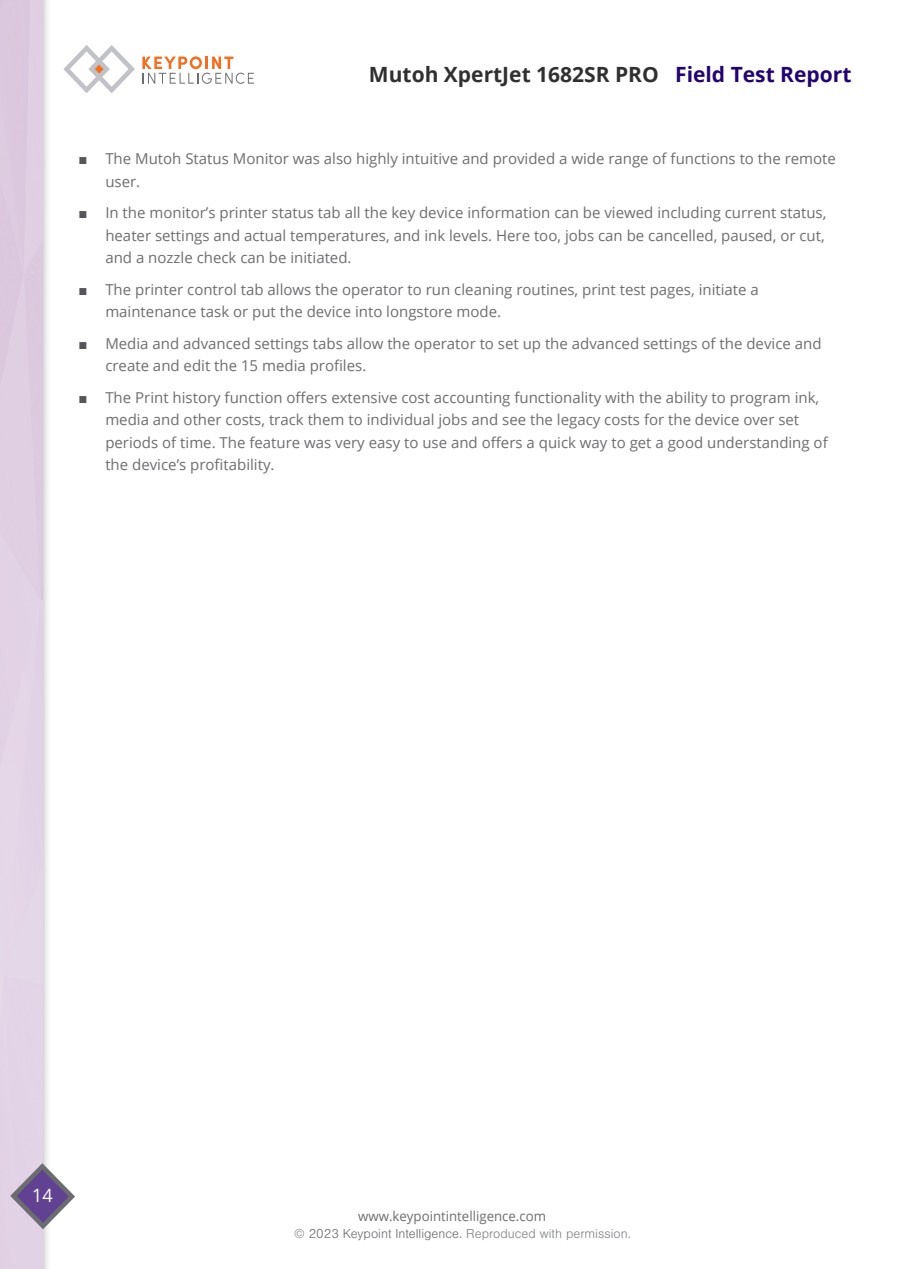
<style>
.page{position:relative;width:899px;height:1269px;background:#fff}
.page>*{position:absolute;margin:0;border:0;box-sizing:border-box;transform-origin:0 0}
.t1{font:700 21px "Open Sans";color:#312f30}
.t2{font:18.3px "Open Sans";color:#fff}
.t3{font:15px/22.5px "Open Sans";color:#6c6d70}
.t4{font:300 13.5px "Nimbus San";color:#6c6d70}
.t5{font:13.5px "Open Sans";color:#6c6d70}
.s1{color:#22036f}
.s2{font-family:"Arial";color:#555659}
.s3{color:#818386}
</style>
<div class="page">
<div style="left:0;top:0;width:51px;height:1269px;background:#231f20;opacity:.75"></div>
<img style="left:0;top:0;width:43px;height:1269px">
<svg style="left:63px;top:45px;width:72px;height:48px"></svg>
<svg style="left:142px;top:56px;width:112px;height:28px"></svg>
<svg style="left:7px;top:1160px;width:68px;height:72px"></svg>
<h1 class="t1" style="left:369px;top:60px;width:484px">Mutoh XpertJet 1682SR PRO <span class="s1">Field Test Report</span></h1>
<p class="t3" style="left:105px;top:147px;width:732px;text-indent:-27px"><span class="s2">■</span> The Mutoh Status Monitor was also highly intuitive and provided a wide range of functions to the remote user.</p>
<p class="t3" style="left:105px;top:201px;width:722px;text-align:justify;text-indent:-27px"><span class="s2">■</span> In the monitor’s printer status tab all the key device information can be viewed including current status, heater settings and actual temperatures, and ink levels. Here too, jobs can be cancelled, paused, or cut, and a nozzle check can be initiated.</p>
<p class="t3" style="left:105px;top:278px;width:655px;text-indent:-27px"><span class="s2">■</span> The printer control tab allows the operator to run cleaning routines, print test pages, initiate a maintenance task or put the device into longstore mode.</p>
<p class="t3" style="left:105px;top:332px;width:718px;text-indent:-27px"><span class="s2">■</span> Media and advanced settings tabs allow the operator to set up the advanced settings of the device and create and edit the 15 media profiles.</p>
<p class="t3" style="left:105px;top:386px;width:724px;text-indent:-27px"><span class="s2">■</span> The Print history function offers extensive cost accounting functionality with the ability to program ink, media and other costs, track them to individual jobs and see the legacy costs for the device over set periods of time. The feature was very easy to use and offers a quick way to get a good understanding of the device’s profitability.</p>
<p class="t2" style="left:32px;top:1183px;width:22px">14</p>
<p class="t5" style="left:358px;top:1207px;width:189px">www.keypointintelligence.com</p>
<p class="t4" style="left:294px;top:1227px;width:338px">© 2023 Keypoint Intelligence. <span class="s3">Reproduced with permission.</span></p>
</div>
